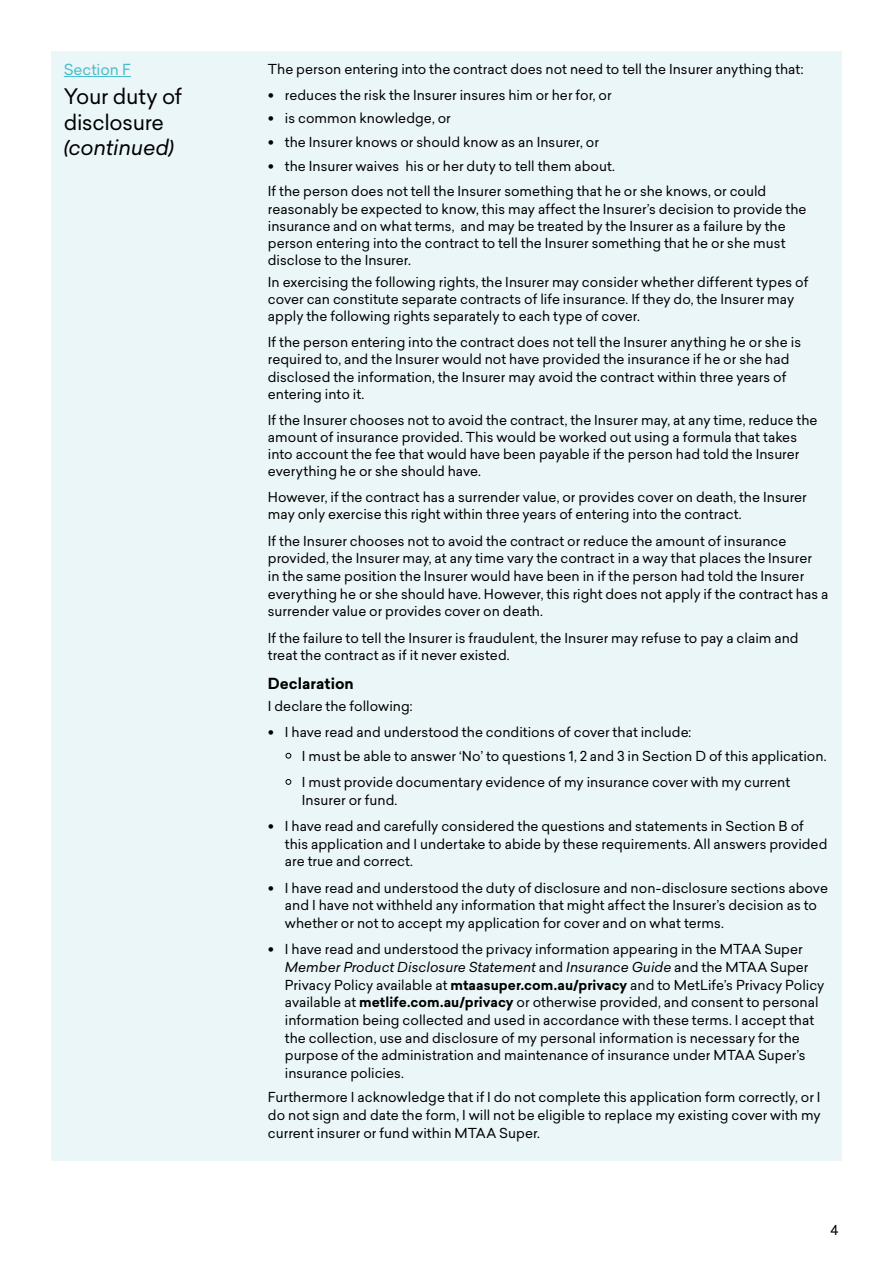
<style>
.page{position:relative;width:893px;height:1263px;background:#fff}
.page>*{position:absolute;margin:0;border:0;box-sizing:border-box;transform-origin:0 0}
.t1{font:21px/25.2px "Sailec";letter-spacing:-.015em;color:#000}
.t2{font:700 15px "Sailec";color:#000}
.t3{font:15px "Sailec";color:#47bcca}
.X__Contents_indent{font:13.5px/17.7px "Sailec";color:#000}
.s1{font-style:italic}
.s2{font-weight:700;font-size:18px}
.s3{font-weight:700}
</style>
<div class="page">
<div style="left:51px;top:51px;width:219px;height:1110px;background:#ebf6f8"></div>
<hr style="left:64px;top:76px;width:67px;height:1px;background:#47bcca">
<div style="left:268px;top:51px;width:574px;height:1110px;background:#ebf6f8"></div>
<svg style="left:286px;top:753px;width:5px;height:5px"></svg>
<svg style="left:286px;top:779px;width:5px;height:6px"></svg>
<p class="t3" style="left:64px;top:59px;width:69px">Section F</p>
<p class="t1" style="left:64px;top:84px;width:120px">Your duty of disclosure <span class="s1">(continued)</span></p>
<p class="X__Contents_indent" style="left:268px;top:60px;width:537px">The person entering into the contract does not need to tell the Insurer anything that:</p>
<p class="X__Contents_indent" style="left:268px;top:86px;width:345px"><span class="s2">•</span> reduces the risk the Insurer insures him or her for, or</p>
<p class="X__Contents_indent" style="left:268px;top:109px;width:184px"><span class="s2">•</span> is common knowledge, or</p>
<p class="X__Contents_indent" style="left:268px;top:133px;width:333px"><span class="s2">•</span> the Insurer knows or should know as an Insurer, or</p>
<p class="X__Contents_indent" style="left:268px;top:157px;width:349px"><span class="s2">•</span> the Insurer waives his or her duty to tell them about.</p>
<p class="X__Contents_indent" style="left:268px;top:183px;width:540px;line-height:17.2px">If the person does not tell the Insurer something that he or she knows, or could reasonably be expected to know, this may affect the Insurer’s decision to provide the insurance and on what terms, and may be treated by the Insurer as a failure by the person entering into the contract to tell the Insurer something that he or she must disclose to the Insurer.</p>
<p class="X__Contents_indent" style="left:268px;top:273px;width:542px;line-height:17.2px">In exercising the following rights, the Insurer may consider whether different types of cover can constitute separate contracts of life insurance. If they do, the Insurer may apply the following rights separately to each type of cover.</p>
<p class="X__Contents_indent" style="left:268px;top:333px;width:535px;line-height:17.2px">If the person entering into the contract does not tell the Insurer anything he or she is required to, and the Insurer would not have provided the insurance if he or she had disclosed the information, the Insurer may avoid the contract within three years of entering into it.</p>
<p class="X__Contents_indent" style="left:268px;top:411px;width:551px;line-height:17.2px">If the Insurer chooses not to avoid the contract, the Insurer may, at any time, reduce the amount of insurance provided. This would be worked out using a formula that takes into account the fee that would have been payable if the person had told the Insurer everything he or she should have.</p>
<p class="X__Contents_indent" style="left:268px;top:488px;width:540px;line-height:17.2px">However, if the contract has a surrender value, or provides cover on death, the Insurer may only exercise this right within three years of entering into the contract.</p>
<p class="X__Contents_indent" style="left:268px;top:532px;width:562px">If the Insurer chooses not to avoid the contract or reduce the amount of insurance provided, the Insurer may, at any time vary the contract in a way that places the Insurer<br>in the same position the Insurer would have been in if the person had told the Insurer everything he or she should have. However, this right does not apply if the contract has a surrender value or provides cover on death.</p>
<p class="X__Contents_indent" style="left:268px;top:629px;width:532px">If the failure to tell the Insurer is fraudulent, the Insurer may refuse to pay a claim and treat the contract as if it never existed.</p>
<p class="t2" style="left:268px;top:672px;width:87px">Declaration</p>
<p class="X__Contents_indent" style="left:268px;top:697px;width:146px">I declare the following:</p>
<p class="X__Contents_indent" style="left:268px;top:723px;width:425px"><span class="s2">•</span> I have read and understood the conditions of cover that include:</p>
<p class="X__Contents_indent" style="left:302px;top:747px;width:526px">I must be able to answer ‘No’ to questions 1, 2 and 3 in Section D of this application.</p>
<p class="X__Contents_indent" style="left:302px;top:773px;width:490px">I must provide documentary evidence of my insurance cover with my current<br>Insurer or fund.</p>
<p class="X__Contents_indent" style="left:285px;top:817px;width:544px;text-indent:-17px"><span class="s2">•</span> I have read and carefully considered the questions and statements in Section B of this application and I undertake to abide by these requirements. All answers provided are true and correct.</p>
<p class="X__Contents_indent" style="left:285px;top:879px;width:545px;text-indent:-17px"><span class="s2">•</span> I have read and understood the duty of disclosure and non-disclosure sections above and I have not withheld any information that might affect the Insurer’s decision as to whether or not to accept my application for cover and on what terms.</p>
<p class="X__Contents_indent" style="left:285px;top:940px;width:541px;text-indent:-17px"><span class="s2">•</span> I have read and understood the privacy information appearing in the MTAA Super <span class="s1">Member Product Disclosure Statement</span> and <span class="s1">Insurance Guide</span> and the MTAA Super Privacy Policy available at <span class="s3">mtaasuper.com.au/privacy</span> and to MetLife’s Privacy Policy available at <span class="s3">metlife.com.au/privacy</span> or otherwise provided, and consent to personal information being collected and used in accordance with these terms. I accept that the collection, use and disclosure of my personal information is necessary for the purpose of the administration and maintenance of insurance under MTAA Super’s insurance policies.</p>
<p class="X__Contents_indent" style="left:268px;top:1088px;width:554px;text-align:justify">Furthermore I acknowledge that if I do not complete this application form correctly, or I do not sign and date the form, I will not be eligible to replace my existing cover with my current insurer or fund within MTAA Super.</p>
<p class="X__Contents_indent" style="left:831px;top:1221px;width:10px">4</p>
</div>
